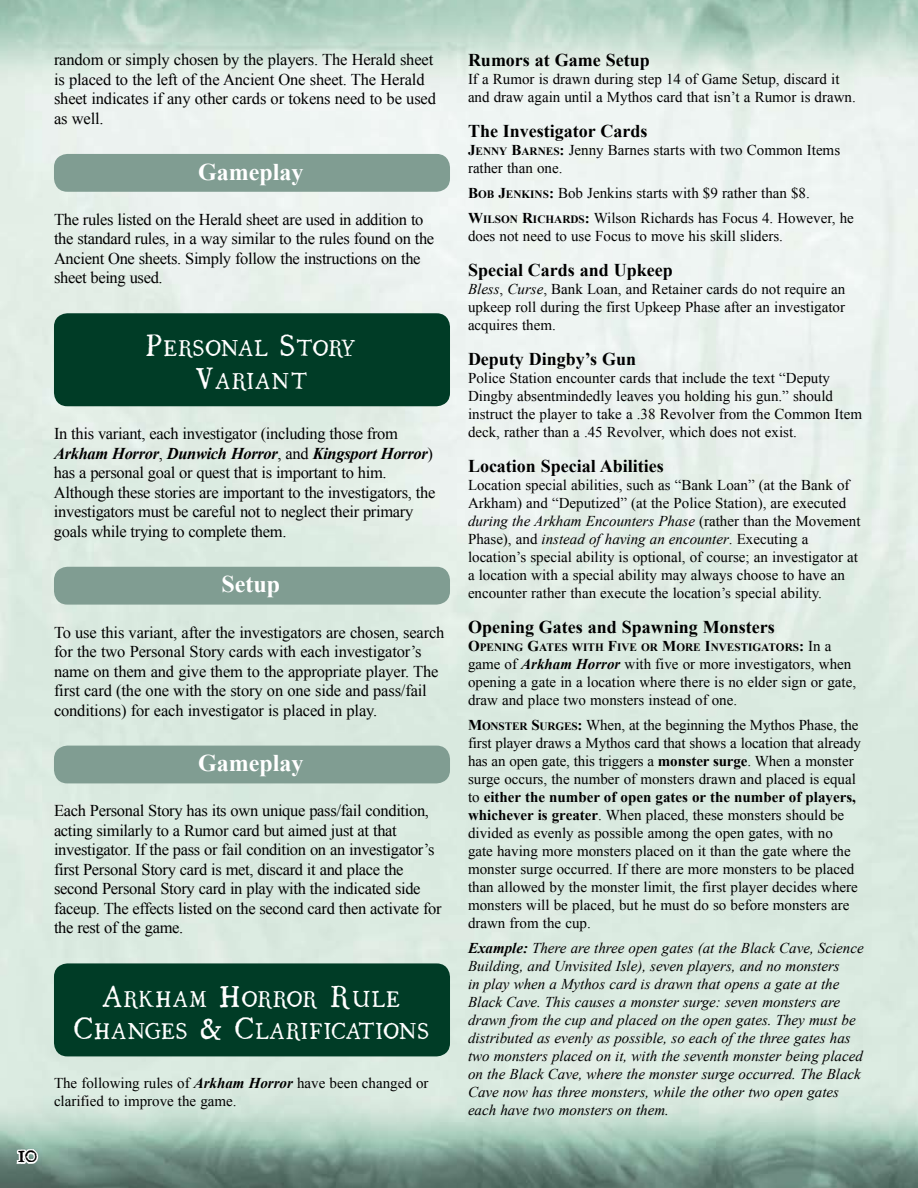
<style>
.page{position:relative;width:918px;height:1188px;background:#fff}
.page>*{position:absolute;margin:0;border:0;box-sizing:border-box;transform-origin:0 0}
.t1{font:700 24px "Times New Roman";color:#fff}
.t2{font:24px "Ugly Qua";color:#000}
.t3{font:20.25px/32.4px "Ugly Qua";letter-spacing:.02em;color:#fff;text-align:center}
.t4{font:20.25px/32.4px "Ugly Qua";color:#fff;text-align:center}
.t5{font:700 18px "Times New Roman";color:#000}
.t6{font:16.5px/19.5px "Times New Roman";letter-spacing:-.02em;color:#000}
.t7{font:15px/18px "Times New Roman";color:#000}
.t8{font:italic 15px/18px "Times New Roman";color:#000}
.t9{font:700 11.25px "Times New Roman";color:#000}
.s1{font-size:27px}
.s2{font-weight:700;font-style:italic}
.s3{font-weight:700}
.s4{font-weight:700;font-size:11.25px}
.s5{font-style:italic}
.s6{font-size:15px}
.s7{font-weight:400;font-size:15px}
</style>
<div class="page">
<img style="left:0;top:0;width:918px;height:1188px">
<svg style="left:15px;top:1122px;width:25px;height:66px;background:#94ada3"></svg>
<div style="left:54px;top:154px;width:396px;height:38px;background:#809d92;border-radius:14px"></div>
<div style="left:54px;top:313px;width:396px;height:93px;background:#003c26;border-radius:14px"></div>
<div style="left:54px;top:567px;width:396px;height:38px;background:#809d92;border-radius:14px"></div>
<div style="left:54px;top:746px;width:396px;height:37px;background:#809d92;border-radius:14px"></div>
<div style="left:54px;top:963px;width:396px;height:93px;background:#003c26;border-radius:14px"></div>
<p class="t6" style="left:54px;top:50px;width:384px">random or simply chosen by the players. The Herald sheet is placed to the left of the Ancient One sheet. The Herald sheet indicates if any other cards or tokens need to be used as well.</p>
<h1 class="t1" style="left:198px;top:158px;width:107px">Gameplay</h1>
<p class="t6" style="left:54px;top:209px;width:382px">The rules listed on the Herald sheet are used in addition to the standard rules, in a way similar to the rules found on the Ancient One sheets. Simply follow the instructions on the sheet being used.</p>
<h2 class="t4" style="left:146px;top:332px;width:211px"><span class="s1">P</span>ERSONAL <span class="s1">S</span>TORY<br><span class="s1">V</span>ARIANT</h2>
<p class="t6" style="left:54px;top:424px;width:383px">In this variant, each investigator (including those from <span class="s2">Arkham Horror</span>, <span class="s2">Dunwich Horror</span>, and <span class="s2">Kingsport Horror</span>) has a personal goal or quest that is important to him.<br>Although these stories are important to the investigators, the investigators must be careful not to neglect their primary goals while trying to complete them.</p>
<h1 class="t1" style="left:222px;top:571px;width:60px">Setup</h1>
<p class="t6" style="left:54px;top:622px;width:392px">To use this variant, after the investigators are chosen, search for the two Personal Story cards with each investigator’s name on them and give them to the appropriate player. The first card (the one with the story on one side and pass/fail conditions) for each investigator is placed in play.</p>
<h1 class="t1" style="left:198px;top:749px;width:107px">Gameplay</h1>
<p class="t6" style="left:54px;top:801px;width:389px">Each Personal Story has its own unique pass/fail condition, acting similarly to a Rumor card but aimed just at that investigator. If the pass or fail condition on an investigator’s first Personal Story card is met, discard it and place the second Personal Story card in play with the indicated side faceup. The effects listed on the second card then activate for the rest of the game.</p>
<h1 class="t2" style="left:17px;top:1135px;width:22px">10</h1>
<h2 class="t3" style="left:74px;top:982px;width:357px"><span class="s1">A</span>RKHAM <span class="s1">H</span>ORROR <span class="s1">R</span>ULE<br><span class="s1">C</span>HANGES <span class="s1">&amp; C</span>LARIFICATIONS</h2>
<p class="t7" style="left:54px;top:1074px;width:376px">The following rules of <span class="s2">Arkham Horror</span> have been changed or clarified to improve the game.</p>
<p class="t5" style="left:468px;top:50px;width:183px">Rumors at Game Setup</p>
<p class="t7" style="left:468px;top:70px;width:389px">If a Rumor is drawn during step 14 of Game Setup, discard it and draw again until a Mythos card that isn’t a Rumor is drawn.</p>
<p class="t5" style="left:468px;top:121px;width:181px">The Investigator Cards</p>
<p class="t7" style="left:468px;top:141px;width:374px"><span class="s3">J</span><span class="s4">ENNY</span> <span class="s3">B</span><span class="s4">ARNES</span><span class="s3">:</span> Jenny Barnes starts with two Common Items rather than one.</p>
<p class="t7" style="left:468px;top:180px;width:387px;line-height:24.8px"><span class="s3">B</span><span class="s4">OB</span> <span class="s3">J</span><span class="s4">ENKINS</span><span class="s3">:</span> Bob Jenkins starts with $9 rather than $8.<br><span class="s3">W</span><span class="s4">ILSON</span> <span class="s3">R</span><span class="s4">ICHARDS</span><span class="s3">:</span> Wilson Richards has Focus 4. However, he</p>
<p class="t7" style="left:468px;top:227px;width:316px">does not need to use Focus to move his skill sliders.</p>
<p class="t5" style="left:468px;top:259px;width:206px">Special Cards and Upkeep</p>
<p class="t7" style="left:468px;top:280px;width:379px;text-align:justify"><span class="s5">Bless</span>, <span class="s5">Curse</span>, Bank Loan, and Retainer cards do not require an upkeep roll during the first Upkeep Phase after an investigator acquires them.</p>
<p class="t5" style="left:468px;top:349px;width:170px">Deputy Dingby’s Gun</p>
<p class="t7" style="left:468px;top:369px;width:396px">Police Station encounter cards that include the text “Deputy Dingby absentmindedly leaves you holding his gun.” should instruct the player to take a .38 Revolver from the Common Item deck, rather than a .45 Revolver, which does not exist.</p>
<p class="t5" style="left:468px;top:456px;width:197px">Location Special Abilities</p>
<p class="t7" style="left:468px;top:476px;width:394px">Location special abilities, such as “Bank Loan” (at the Bank of Arkham) and “Deputized” (at the Police Station), are executed <span class="s5">during the Arkham Encounters Phase</span> (rather than the Movement Phase), and <span class="s5">instead of having an encounter</span>. Executing a location’s special ability is optional, of course; an investigator at a location with a special ability may always choose to have an encounter rather than execute the location’s special ability.</p>
<p class="t5" style="left:468px;top:617px;width:308px">Opening Gates and Spawning Monsters</p>
<p class="t9" style="left:468px;top:641px;width:365px"><span class="s6">O</span>PENING <span class="s6">G</span>ATES WITH <span class="s6">F</span>IVE OR <span class="s6">M</span>ORE <span class="s6">I</span>NVESTIGATORS<span class="s6">:</span> <span class="s7">In a</span></p>
<p class="t7" style="left:468px;top:655px;width:390px">game of <span class="s2">Arkham Horror</span> with five or more investigators, when opening a gate in a location where there is no elder sign or gate, draw and place two monsters instead of one.</p>
<p class="t7" style="left:468px;top:716px;width:394px"><span class="s3">M</span><span class="s4">ONSTER</span> <span class="s3">S</span><span class="s4">URGES</span><span class="s3">:</span> When, at the beginning the Mythos Phase, the first player draws a Mythos card that shows a location that already has an open gate, this triggers a <span class="s3">monster surge</span>. When a monster surge occurs, the number of monsters drawn and placed is equal to <span class="s3">either the number of open gates or the number of players, whichever is greater</span>. When placed, these monsters should be divided as evenly as possible among the open gates, with no gate having more monsters placed on it than the gate where the monster surge occurred. If there are more monsters to be placed than allowed by the monster limit, the first player decides where monsters will be placed, but he must do so before monsters are drawn from the cup.</p>
<p class="t8" style="left:468px;top:938px;width:397px"><span class="s3">Example:</span> There are three open gates (at the Black Cave, Science Building, and Unvisited Isle), seven players, and no monsters<br>in play when a Mythos card is drawn that opens a gate at the Black Cave. This causes a monster surge: seven monsters are drawn from the cup and placed on the open gates. They must be distributed as evenly as possible, so each of the three gates has two monsters placed on it, with the seventh monster being placed on the Black Cave, where the monster surge occurred. The Black Cave now has three monsters, while the other two open gates each have two monsters on them.</p>
</div>
